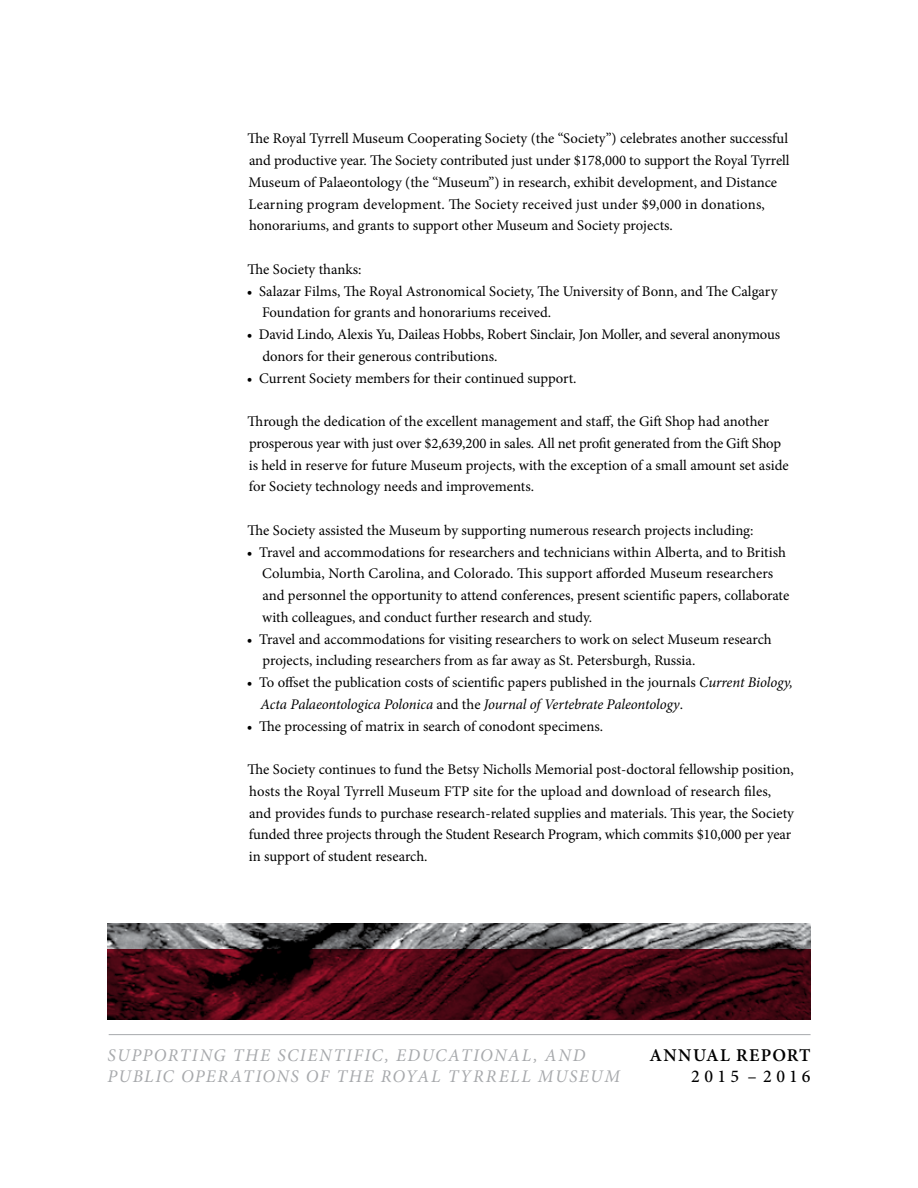
<style>
.page{position:relative;width:918px;height:1188px;background:#fff}
.page>*{position:absolute;margin:0;border:0;box-sizing:border-box;transform-origin:0 0}
.t1{font:600 18px "Minion Pro";letter-spacing:.07em;color:#000}
.t2{font:500 18px "Minion Pro";letter-spacing:.23em;color:#000}
.t3{font:italic 17.85px/21px "Minion Pro";letter-spacing:.085em;color:#a7a9ac}
.t4{font:14.7px/21.8px "Minion Pro";letter-spacing:-.005em;color:#000}
.s1{font-style:italic}
</style>
<div class="page">
<hr style="left:109px;top:1034px;width:702px;height:1px;background:#a7a9ac">
<img style="left:107px;top:923px;width:704px;height:96px">
<p class="t4" style="left:248px;top:128px;width:544px">The Royal Tyrrell Museum Cooperating Society (the “Society”) celebrates another successful and productive year. The Society contributed just under $178,000 to support the Royal Tyrrell Museum of Palaeontology (the “Museum”) in research, exhibit development, and Distance Learning program development. The Society received just under $9,000 in donations, honorariums, and grants to support other Museum and Society projects.</p>
<p class="t4" style="left:248px;top:258px;width:115px">The Society thanks:</p>
<p class="t4" style="left:262px;top:280px;width:517px;text-indent:-15px">• Salazar Films, The Royal Astronomical Society, The University of Bonn, and The Calgary<br>Foundation for grants and honorariums received.</p>
<p class="t4" style="left:262px;top:324px;width:519px;text-indent:-15px">• David Lindo, Alexis Yu, Daileas Hobbs, Robert Sinclair, Jon Moller, and several anonymous donors for their generous contributions.</p>
<p class="t4" style="left:247px;top:367px;width:331px">• Current Society members for their continued support.</p>
<p class="t4" style="left:248px;top:411px;width:543px">Through the dedication of the excellent management and staff, the Gift Shop had another prosperous year with just over $2,639,200 in sales. All net profit generated from the Gift Shop is held in reserve for future Museum projects, with the exception of a small amount set aside for Society technology needs and improvements.</p>
<p class="t4" style="left:248px;top:519px;width:507px">The Society assisted the Museum by supporting numerous research projects including:</p>
<p class="t4" style="left:262px;top:541px;width:529px;text-indent:-15px">• Travel and accommodations for researchers and technicians within Alberta, and to British Columbia, North Carolina, and Colorado. This support afforded Museum researchers and personnel the opportunity to attend conferences, present scientific papers, collaborate with colleagues, and conduct further research and study.</p>
<p class="t4" style="left:263px;top:628px;width:511px;text-indent:-16px">• Travel and accommodations for visiting researchers to work on select Museum research projects, including researchers from as far away as St. Petersburgh, Russia.</p>
<p class="t4" style="left:261px;top:672px;width:534px;text-indent:-14px">• To offset the publication costs of scientific papers published in the journals <span class="s1">Current Biology,<br>Acta Palaeontologica Polonica</span> and the <span class="s1">Journal ofVertebrate Paleontology</span>.</p>
<p class="t4" style="left:247px;top:715px;width:358px">• The processing of matrix in search of conodont specimens.</p>
<p class="t4" style="left:248px;top:759px;width:548px">The Society continues to fund the Betsy Nicholls Memorial post-doctoral fellowship position, hosts the Royal Tyrrell Museum FTP site for the upload and download of research files, and provides funds to purchase research-related supplies and materials. This year, the Society funded three projects through the Student Research Program, which commits $10,000 per year in support of student research.</p>
<p class="t3" style="left:108px;top:1044px;width:515px">Supporting the scientific, educational, and public operations of the Royal Tyrrell Museum</p>
<p class="t1" style="left:649px;top:1043px;width:163px">ANNUAL REPORT</p>
<p class="t2" style="left:691px;top:1064px;width:121px">2015 – 2016</p>
</div>
